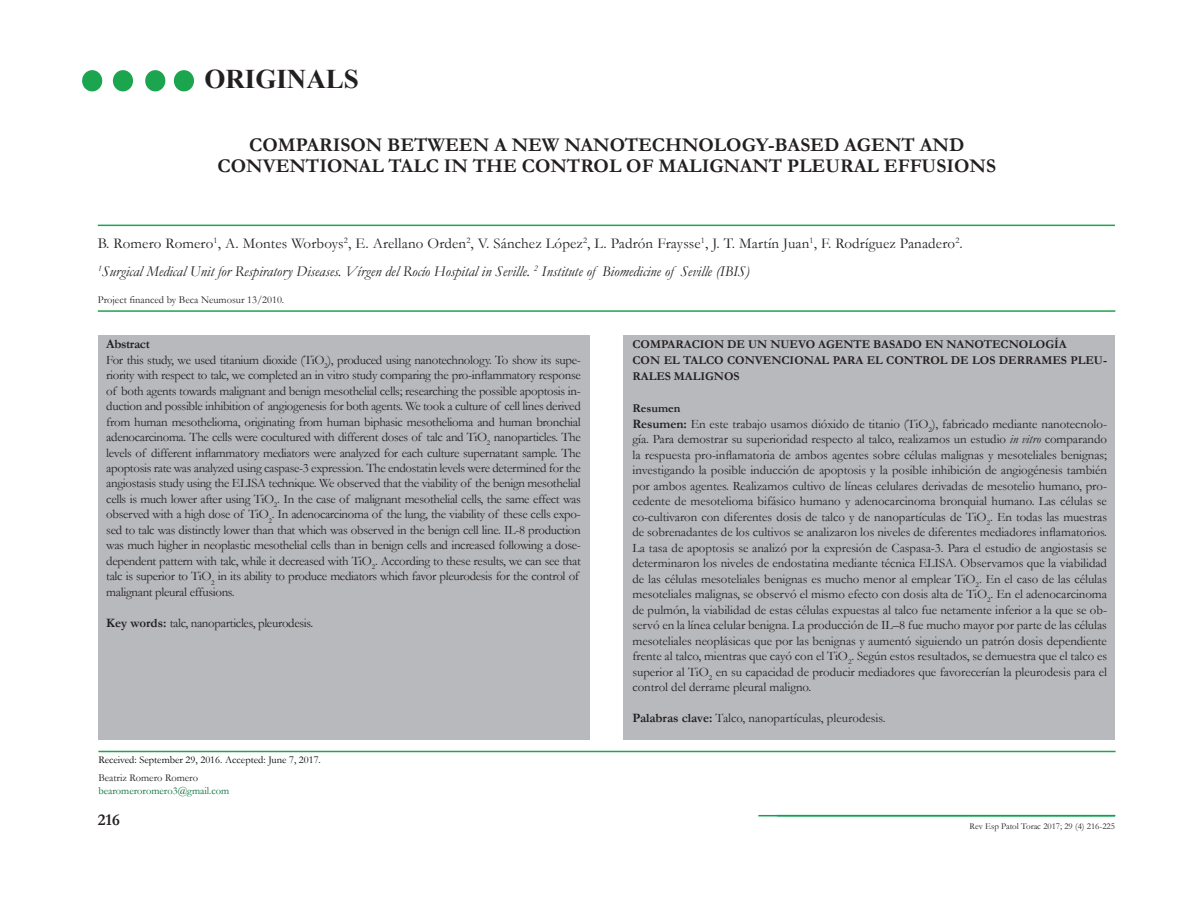
<style>
.page{position:relative;width:1200px;height:900px;background:#fff}
.page>*{position:absolute;margin:0;border:0;box-sizing:border-box;transform-origin:0 0}
.t1{font:700 27px "Times New Roman";color:#231f20}
.t2{font:700 19.5px "Garamond";color:#231f20}
.t3{font:700 16.5px "Garamond";color:#231f20}
.tabulador_texto{font:15px "Garamond";letter-spacing:.01em;color:#231f20}
.tabulador_texto-2{font:italic 15px "Garamond";color:#231f20}
.tabulador_texto-3{font:12.9px/15.5px "Garamond";letter-spacing:-.025em;color:#231f20}
.tabulador_texto-4{font:12.9px "Garamond";color:#231f20}
.t4{font:700 12.9px "Garamond";letter-spacing:-.025em;color:#231f20}
.t5{font:700 12px/16.2px "Garamond";color:#231f20}
.tabulador_texto-5{font:10.5px "Garamond";color:#231f20}
.t6{font:10.5px "Garamond";color:#000}
.t7{font:10.5px "Garamond";color:#006c38}
.t8{font:9px "Garamond";color:#231f20}
.s1{font-weight:700}
.s2{font-style:italic}
</style>
<div class="page">
<div style="left:174px;top:70px;width:20px;height:21px;background:#1aa54e;border-radius:50%"></div>
<div style="left:145px;top:70px;width:20px;height:21px;background:#1aa54e;border-radius:50%"></div>
<div style="left:113px;top:70px;width:20px;height:21px;background:#1aa54e;border-radius:50%"></div>
<div style="left:82px;top:70px;width:20px;height:21px;background:#1aa54e;border-radius:50%"></div>
<hr style="left:758px;top:815px;width:357px;height:1px;background:#0ba34f">
<div style="left:98px;top:335px;width:491px;height:405px;background:#b8b9bc"></div>
<hr style="left:98px;top:751px;width:1018px;height:1px;background:#1aa54e">
<div style="left:623px;top:335px;width:492px;height:405px;background:#b8b9bc"></div>
<hr style="left:98px;top:310px;width:1017px;height:2px;background:#1aa54e">
<hr style="left:98px;top:225px;width:1017px;height:1px;background:#1aa54e">
<p class="t1" style="left:204px;top:61px;width:156px">ORIGINALS</p>
<p class="t2" style="left:249px;top:131px;width:716px">COMPARISON BETWEEN A NEW NANOTECHNOLOGY-BASED AGENT AND</p>
<p class="t2" style="left:218px;top:152px;width:780px">CONVENTIONAL TALC IN THE CONTROL OF MALIGNANT PLEURAL EFFUSIONS</p>
<p class="tabulador_texto" style="left:98px;top:233px;width:866px">B. Romero Romero<sup>1</sup>, A. Montes Worboys<sup>2</sup>, E. Arellano Orden<sup>2</sup>, V. Sánchez López<sup>2</sup>, L. Padrón Fraysse<sup>1</sup>, J. T. Martín Juan<sup>1</sup>, F. Rodríguez Panadero<sup>2</sup>.</p>
<p class="tabulador_texto-2" style="left:98px;top:261px;width:653px"><sup>1</sup>Surgical Medical Unit for Respiratory Diseases. Vírgen del Rocío Hospital in Seville. <sup>2</sup> Institute of Biomedicine of Seville (IBIS)</p>
<p class="tabulador_texto-5" style="left:98px;top:293px;width:188px">Project financed by Beca Neumosur 13/2010.</p>
<p class="t4" style="left:106px;top:335px;width:45px">Abstract</p>
<p class="tabulador_texto-3" style="left:106px;top:352px;width:476px">For this study, we used titanium dioxide (TiO<sub>2</sub>), produced using nanotechnology. To show its supe&shy;riority with respect to talc, we completed an in vitro study comparing the pro-inflammatory response of both agents towards malignant and benign mesothelial cells; researching the possible apoptosis in&shy;duction and possible inhibition of angiogenesis for both agents. We took a culture of cell lines derived from human mesothelioma, originating from human biphasic mesothelioma and human bronchial adenocarcinoma. The cells were cocultured with different doses of talc and TiO<sub>2</sub> nanoparticles. The levels of different inflammatory mediators were analyzed for each culture supernatant sample. The apoptosis rate was analyzed using caspase-3 expression. The endostatin levels were determined for the angiostasis study using the ELISA technique. We observed that the viability of the benign mesothelial cells is much lower after using TiO<sub>2</sub>. In the case of malignant mesothelial cells, the same effect was observed with a high dose of TiO<sub>2</sub>. In adenocarcinoma of the lung, the viability of these cells expo&shy;sed to talc was distinctly lower than that which was observed in the benign cell line. IL-8 production was much higher in neoplastic mesothelial cells than in benign cells and increased following a dose&shy;dependent pattern with talc, while it decreased with TiO<sub>2</sub>. According to these results, we can see that talc is superior to TiO<sub>2</sub> in its ability to produce mediators which favor pleurodesis for the control of malignant pleural effusions.</p>
<p class="tabulador_texto-3" style="left:106px;top:615px;width:208px"><span class="s1">Key words:</span> talc, nanoparticles, pleurodesis.</p>
<p class="t6" style="left:98px;top:753px;width:224px">Received: September 29, 2016. Accepted: June 7, 2017.</p>
<p class="tabulador_texto-5" style="left:98px;top:771px;width:101px">Beatriz Romero Romero</p>
<p class="t7" style="left:98px;top:783px;width:132px">bearomeroromero3@gmail.com</p>
<p class="t3" style="left:98px;top:809px;width:24px">216</p>
<p class="t5" style="left:633px;top:336px;width:436px">COMPARACION DE UN NUEVO AGENTE BASADO EN NANOTECNOLOGÍA</p>
<p class="t5" style="left:633px;top:352px;width:476px">CON EL TALCO CONVENCIONAL PARA EL CONTROL DE LOS DERRAMES PLEU-<br>RALES MALIGNOS</p>
<p class="t5" style="left:633px;top:401px;width:49px">Resumen</p>
<p class="tabulador_texto-3" style="left:633px;top:416px;width:476px;text-align:justify"><span class="s1">Resumen:</span> En este trabajo usamos dióxido de titanio (TiO<sub>2</sub>), fabricado mediante nanotecnolo&shy;gía. Para demostrar su superioridad respecto al talco, realizamos un estudio <span class="s2">in vitro</span> comparando la respuesta pro-inflamatoria de ambos agentes sobre células malignas y mesoteliales benignas; investigando la posible inducción de apoptosis y la posible inhibición de angiogénesis también por ambos agentes. Realizamos cultivo de líneas celulares derivadas de mesotelio humano, pro&shy;cedente de mesotelioma bifásico humano y adenocarcinoma bronquial humano. Las células se co-cultivaron con diferentes dosis de talco y de nanopartículas de TiO<sub>2</sub>. En todas las muestras de sobrenadantes de los cultivos se analizaron los niveles de diferentes mediadores inflamatorios.<br>La tasa de apoptosis se analizó por la expresión de Caspasa-3. Para el estudio de angiostasis se determinaron los niveles de endostatina mediante técnica ELISA. Observamos que la viabilidad de las células mesoteliales benignas es mucho menor al emplear TiO<sub>2</sub>. En el caso de las células mesoteliales malignas, se observó el mismo efecto con dosis alta de TiO<sub>2</sub>. En el adenocarcinoma de pulmón, la viabilidad de estas células expuestas al talco fue netamente inferior a la que se ob&shy;servó en la línea celular benigna. La producción de IL–8 fue mucho mayor por parte de las células mesoteliales neoplásicas que por las benignas y aumentó siguiendo un patrón dosis dependiente frente al talco, mientras que cayó con el TiO<sub>2</sub>. Según estos resultados, se demuestra que el talco es superior al TiO<sub>2</sub> en su capacidad de producir mediadores que favorecerían la pleurodesis para el control del derrame pleural maligno.</p>
<p class="tabulador_texto-4" style="left:633px;top:709px;width:255px"><span class="s1">Palabras clave:</span> Talco, nanopartículas, pleurodesis.</p>
<p class="t8" style="left:970px;top:820px;width:147px">Rev Esp Patol Torac 2017; 29 (4) 216-225</p>
</div>
